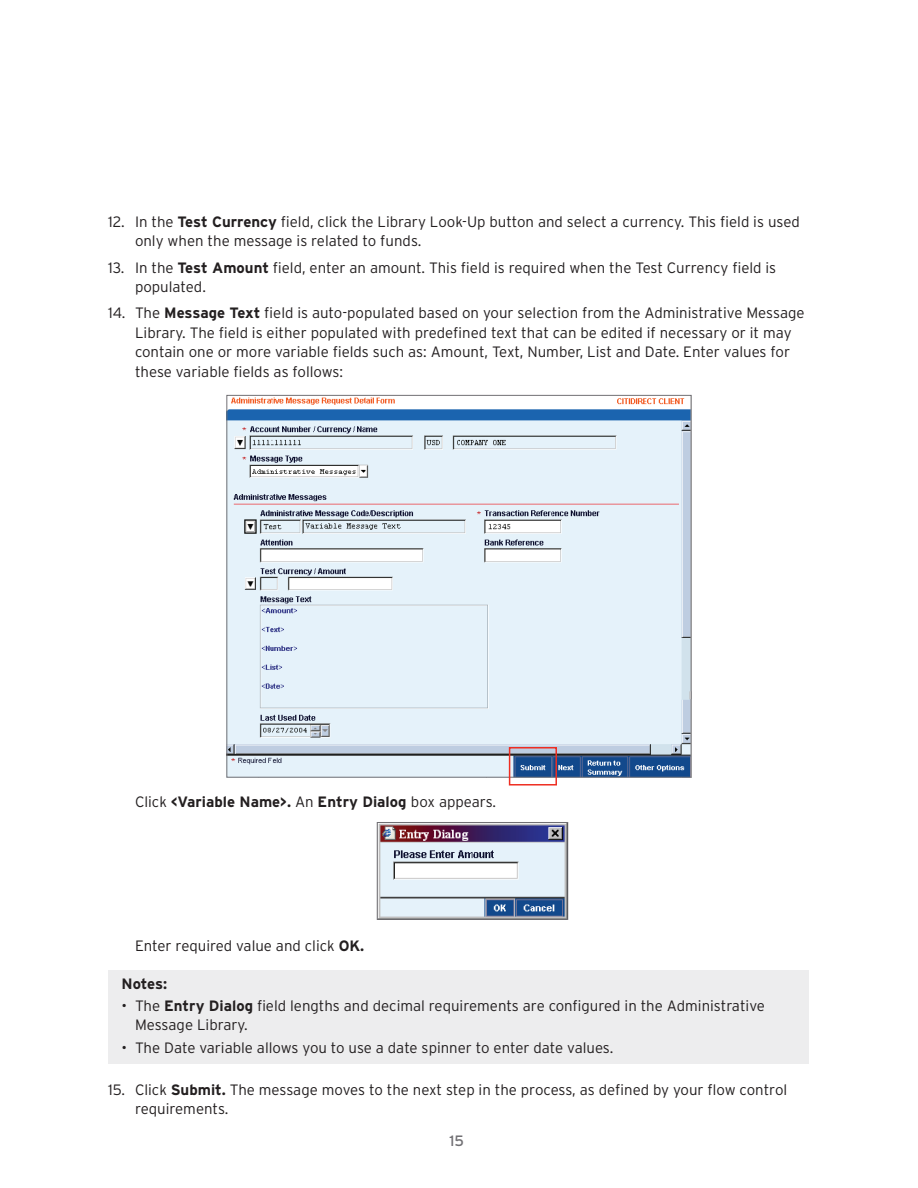
<style>
.page{position:relative;width:918px;height:1188px;background:#fff}
.page>*{position:absolute;margin:0;border:0;box-sizing:border-box;transform-origin:0 0}
.t1{font:300 15px/19.5px "Interstate";color:#231f20}
.t2{font:700 15px "Interstate";color:#231f20}
.t3{font:15px "Interstate";color:#717074}
.s1{font-weight:700}
.s2{font-weight:300}
</style>
<div class="page">
<img style="left:228px;top:397px;width:462px;height:379px">
<img style="left:379px;top:824px;width:187px;height:94px">
<div style="left:377px;top:822px;width:191px;height:98px;border:1px solid #717074"></div>
<div style="left:108px;top:970px;width:700px;height:94px;background:#ededee"></div>
<div style="left:509px;top:747px;width:48px;height:39px;border:2px solid #ee2e22"></div>
<p class="t1" style="left:135px;top:212px;width:666px;text-indent:-27px">12. In the <span class="s1">Test Currency</span> field, click the Library Look-Up button and select a currency. This field is used only when the message is related to funds.</p>
<p class="t1" style="left:135px;top:257px;width:643px;text-indent:-27px">13. In the <span class="s1">Test Amount</span> field, enter an amount. This field is required when the Test Currency field is populated.</p>
<p class="t1" style="left:135px;top:303px;width:671px;text-indent:-27px">14. The <span class="s1">Message Text</span> field is auto-populated based on your selection from the Administrative Message Library. The field is either populated with predefined text that can be edited if necessary or it may contain one or more variable fields such as: Amount, Text, Number, List and Date. Enter values for these variable fields as follows:</p>
<p class="t2" style="left:135px;top:792px;width:363px"><span class="s2">Click</span> &lt;Variable Name&gt;. <span class="s2">An</span> Entry Dialog <span class="s2">box appears.</span></p>
<p class="t1" style="left:135px;top:935px;width:231px">Enter required value and click <span class="s1">OK.</span></p>
<p class="t2" style="left:122px;top:974px;width:47px">Notes:</p>
<p class="t1" style="left:135px;top:996px;width:632px;text-indent:-14px">• The <span class="s1">Entry Dialog</span> field lengths and decimal requirements are configured in the Administrative<br>Message Library.</p>
<p class="t1" style="left:122px;top:1038px;width:493px">• The Date variable allows you to use a date spinner to enter date values.</p>
<p class="t1" style="left:135px;top:1079px;width:654px;text-indent:-27px">15. Click <span class="s1">Submit.</span> The message moves to the next step in the process, as defined by your flow control requirements.</p>
<p class="t3" style="left:449px;top:1132px;width:16px">15</p>
</div>
